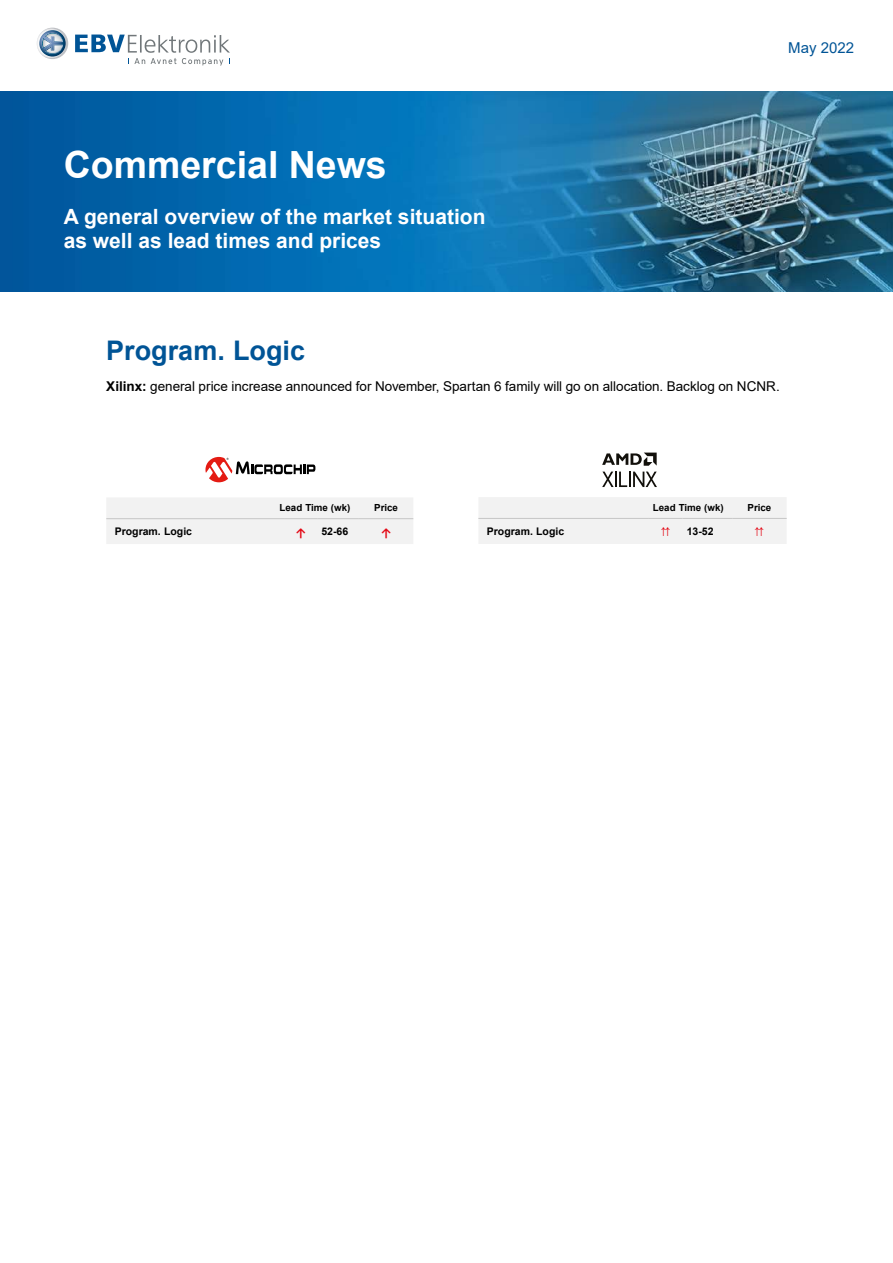
<style>
.page{position:relative;width:893px;height:1263px;background:#fff}
.page>*{position:absolute;margin:0;border:0;box-sizing:border-box;transform-origin:0 0}
.t1{font:700 37.5px "Arial";color:#fff}
.t2{font:700 27px "Arial";color:#005496}
.t3{font:700 21px/24px "Arial";color:#fff}
.t4{font:15px "Arial";color:#005496}
.t5{font:13.5px "Arial";color:#000}
.t6{font:13.5px "Arial Unicode MS";color:#e30613}
.t7{font:700 12px "Calibri";color:#e30613}
.t8{font:700 10.5px "Arial";color:#000}
.t9{font:700 9.75px "Arial";color:#000}
.s1{font-weight:700}
.s2{font-family:"Calibri";font-size:12px;color:#e30613}
.s3{font-family:"Arial Unicode MS";font-weight:400;font-size:13.5px;color:#e30613}
</style>
<div class="page">
<img style="left:0;top:91px;width:893px;height:200px">
<svg style="left:75px;top:35px;width:155px;height:31px"></svg>
<svg style="left:37px;top:28px;width:31px;height:31px"></svg>
<div style="left:106px;top:498px;width:307px;height:46px;background:#f2f2f2"></div>
<hr style="left:106px;top:518px;width:179px;height:1px;background:#c6c6c6">
<hr style="left:285px;top:518px;width:32px;height:1px;background:#c6c6c6">
<hr style="left:317px;top:518px;width:42px;height:1px;background:#c6c6c6">
<hr style="left:359px;top:518px;width:54px;height:1px;background:#c6c6c6">
<svg style="left:205px;top:457px;width:110px;height:25px"></svg>
<svg style="left:478px;top:452px;width:309px;height:92px"></svg>
<p class="t4" style="left:788px;top:38px;width:67px">May 2022</p>
<h1 class="t1" style="left:64px;top:138px;width:325px">Commercial News</h1>
<h3 class="t3" style="left:64px;top:205px;width:423px">A general overview of the market situation as well as lead times and prices</h3>
<h2 class="t2" style="left:106px;top:331px;width:200px">Program. Logic</h2>
<p class="t5" style="left:106px;top:377px;width:675px"><span class="s1">Xilinx:</span> general price increase announced for November, Spartan 6 family will go on allocation. Backlog on NCNR.</p>
<p class="t9" style="left:280px;top:501px;width:72px">Lead Time (wk)</p>
<p class="t9" style="left:374px;top:501px;width:25px">Price</p>
<p class="t8" style="left:115px;top:524px;width:79px">Program. Logic</p>
<p class="t8" style="left:296px;top:524px;width:54px"><span class="s2">↑</span> 52-66</p>
<p class="t7" style="left:381px;top:525px;width:12px">↑</p>
<p class="t9" style="left:653px;top:501px;width:72px">Lead Time (wk)</p>
<p class="t9" style="left:747px;top:501px;width:25px">Price</p>
<p class="t8" style="left:487px;top:524px;width:79px">Program. Logic</p>
<p class="t8" style="left:661px;top:524px;width:54px"><span class="s3">⇈</span> 13-52</p>
<p class="t6" style="left:755px;top:521px;width:11px">⇈</p>
</div>
